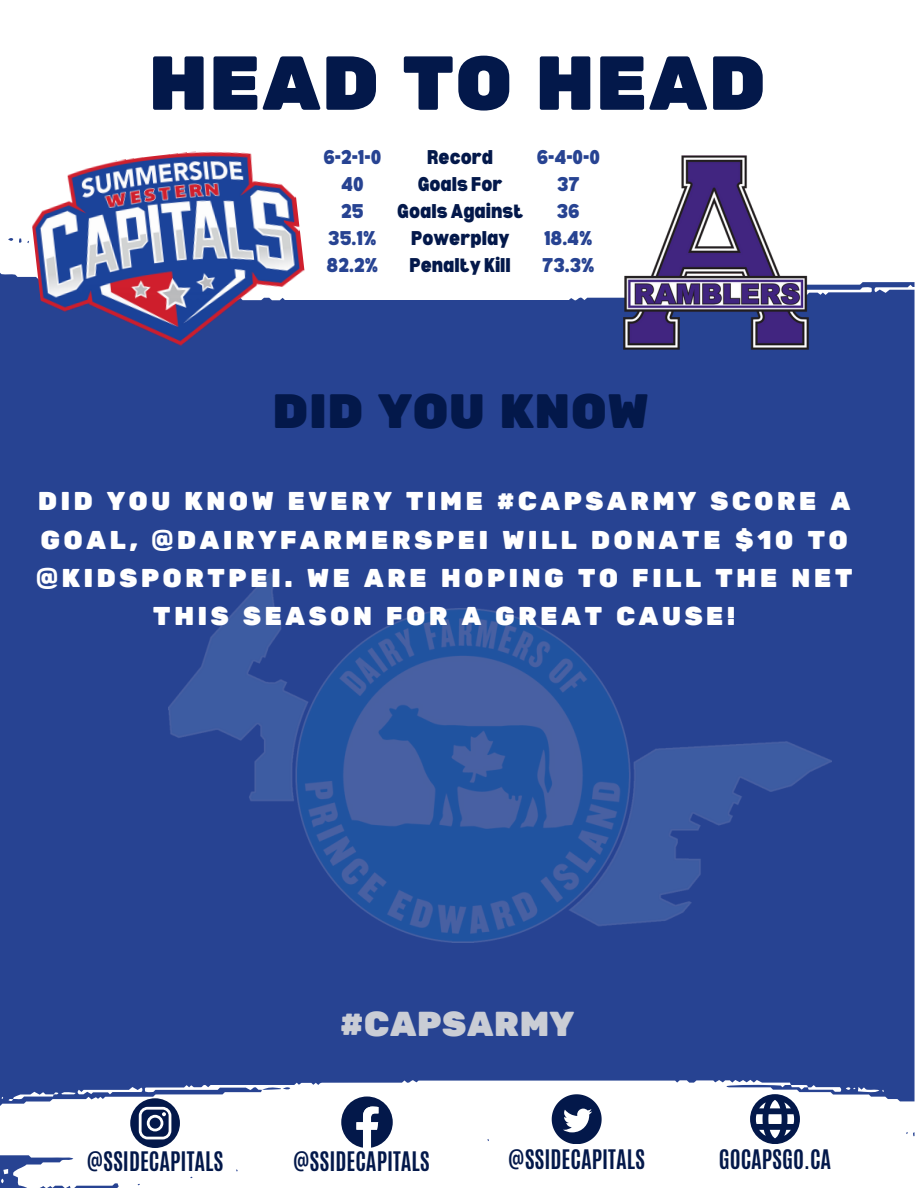
<style>
.page{position:relative;width:918px;height:1188px;background:#fff}
.page>*{position:absolute;margin:0;border:0;box-sizing:border-box;transform-origin:0 0}
.t1{font:76.35px "Rubik One";color:#03184a}
.t2{font:48px "Rubik One";color:#03184a}
.t3{font:34.5px "Rubik One";color:#cacdd5}
.t4{font:25.65px/38.2px "Rubik One";letter-spacing:.12em;color:#fff;text-align:center}
.t5{font:700 22.5px "Antonio";color:#03184a}
.t6{font:900 semi-condensed 19.5px "Bernoru";color:#03184a}
.t7{font:900 semi-condensed 19.5px "Bernoru";color:#274392}
</style>
<div class="page">
<div style="left:0;top:301px;width:915px;height:779px;background:#274392"></div>
<svg style="left:0;top:1080px;width:915px;height:108px"></svg>
<svg style="left:1px;top:1169px;width:7px;height:14px"></svg>
<svg style="left:9px;top:1087px;width:171px;height:61px"></svg>
<svg style="left:341px;top:1097px;width:52px;height:51px"></svg>
<svg style="left:552px;top:1094px;width:49px;height:50px"></svg>
<svg style="left:750px;top:1085px;width:134px;height:59px"></svg>
<img style="left:168px;top:571px;width:663px;height:371px">
<svg style="left:0;top:233px;width:915px;height:68px"></svg>
<svg style="left:874px;top:285px;width:41px;height:8px"></svg>
<img style="left:26px;top:151px;width:285px;height:210px">
<img style="left:610px;top:155px;width:210px;height:203px">
<p class="t1" style="left:148px;top:39px;width:619px">HEAD TO HEAD</p>
<p class="t6" style="left:427px;top:146px;width:67px">Record</p>
<p class="t6" style="left:418px;top:173px;width:87px">Goals For</p>
<p class="t6" style="left:397px;top:200px;width:127px">Goals Against</p>
<p class="t6" style="left:411px;top:227px;width:100px">Powerplay</p>
<p class="t6" style="left:410px;top:254px;width:103px">Penalty Kill</p>
<p class="t7" style="left:323px;top:146px;width:59px">6-2-1-0</p>
<p class="t7" style="left:341px;top:173px;width:24px">40</p>
<p class="t7" style="left:341px;top:200px;width:24px">25</p>
<p class="t7" style="left:328px;top:227px;width:49px">35.1%</p>
<p class="t7" style="left:327px;top:254px;width:53px">82.2%</p>
<h4 class="t7" style="left:537px;top:146px;width:65px">6-4-0-0</h4>
<p class="t7" style="left:557px;top:173px;width:24px">37</p>
<h3 class="t7" style="left:557px;top:200px;width:24px">36</h3>
<h2 class="t7" style="left:544px;top:227px;width:50px">18.4%</h2>
<p class="t7" style="left:542px;top:254px;width:54px">73.3%</p>
<p class="t2" style="left:272px;top:383px;width:379px">DID YOU KNOW</p>
<p class="t4" style="left:36px;top:483px;width:819px">DID YOU KNOW EVERY TIME #CAPSARMY SCORE A GOAL, @DAIRYFARMERSPEI WILL DONATE $10 TO @KIDSPORTPEI. WE ARE HOPING TO FILL THE NET THIS SEASON FOR A GREAT CAUSE!</p>
<p class="t3" style="left:340px;top:1004px;width:236px">#CAPSARMY</p>
<h1 class="t5" style="left:87px;top:1145px;width:138px">@SSIDECAPITALS</h1>
<p class="t5" style="left:293px;top:1145px;width:138px">@SSIDECAPITALS</p>
<p class="t5" style="left:508px;top:1143px;width:138px">@SSIDECAPITALS</p>
<p class="t5" style="left:719px;top:1143px;width:114px">GOCAPSGO.CA</p>
</div>
